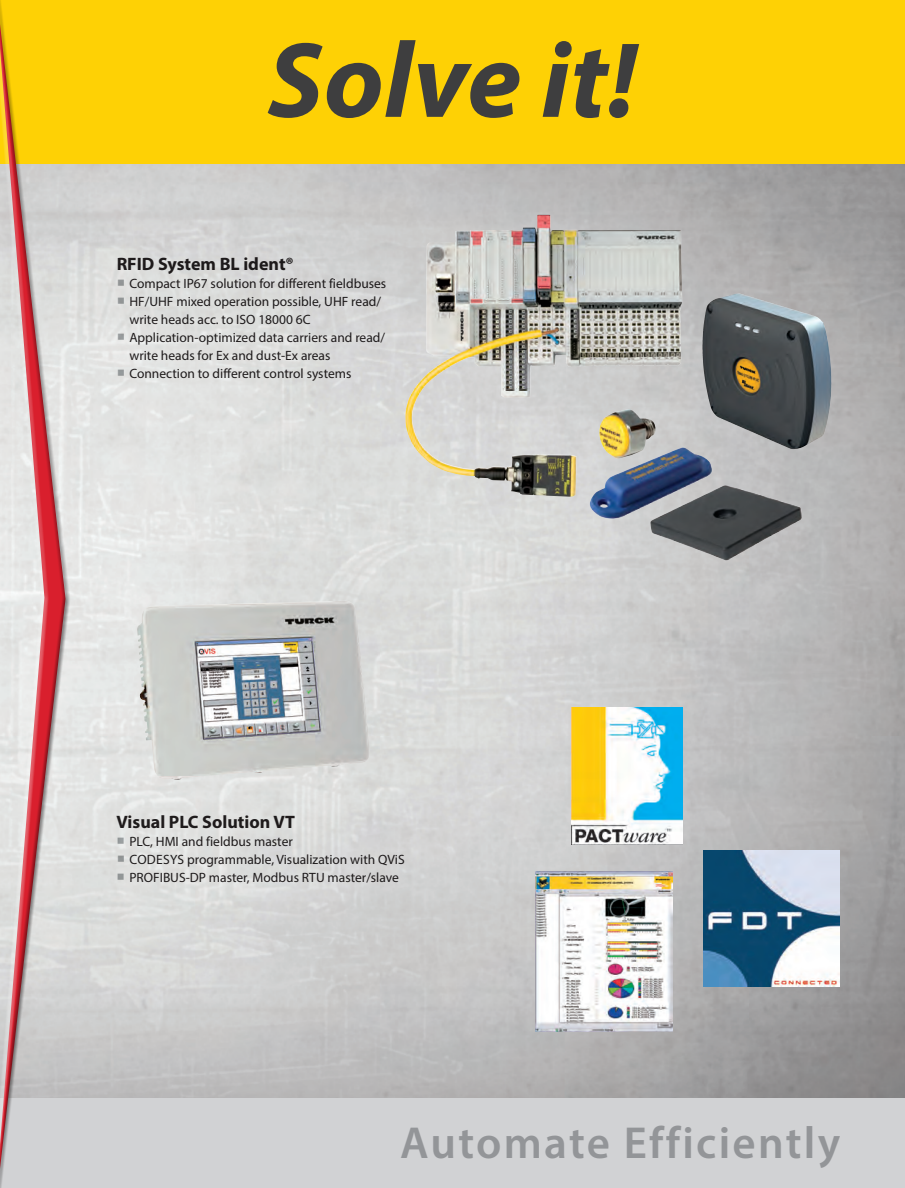
<style>
.page{position:relative;width:905px;height:1188px;background:#fff}
.page>*{position:absolute;margin:0;border:0;box-sizing:border-box;transform-origin:0 0}
._01_Rote_Schlagwörte{font:italic 700 108px "Myriad Pro";color:#3e3e3f}
._01_graue_ÜB_Groß{font:600 45px "Myriad Pro";letter-spacing:.05em;color:#939598}
.t1{font:700 18px "Myriad Pro";color:#231f20}
.t2{font:13.5px/18px "Myriad Pro";color:#231f20}
.s1{font-family:"Minion Pro";font-weight:700;font-size:21px;color:#a7abad}
</style>
<div class="page">
<img style="left:70px;top:164px;width:834px;height:934px">
<div style="left:0;top:1098px;width:904px;height:90px;background:#d1d2d4"></div>
<div style="left:0;top:0;width:904px;height:164px;background:#fed105"></div>
<div style="left:0;top:0;width:70px;height:1188px;background:#231f20;opacity:.5"></div>
<img style="left:703px;top:850px;width:136px;height:137px">
<img style="left:571px;top:708px;width:111px;height:137px">
<img style="left:536px;top:871px;width:136px;height:161px">
<img style="left:405px;top:215px;width:171px;height:282px">
<img style="left:137px;top:601px;width:233px;height:179px">
<img style="left:702px;top:294px;width:34px;height:76px">
<img style="left:599px;top:409px;width:56px;height:38px">
<img style="left:589px;top:447px;width:123px;height:72px">
<img style="left:650px;top:485px;width:152px;height:76px">
<p class="_01_Rote_Schlagwörte" style="left:268px;top:10px;width:370px">Solve it!</p>
<h3 class="t1" style="left:117px;top:252px;width:179px">RFID System BL ident®</h3>
<p class="t2" style="left:117px;top:274px;width:271px"><span class="s1">■</span> Compact IP67 solution for different fieldbuses</p>
<p class="t2" style="left:129px;top:292px;width:253px;text-indent:-13px"><span class="s1">■</span> HF/UHF mixed operation possible, UHF read/ write heads acc. to ISO 18000 6C</p>
<p class="t2" style="left:129px;top:328px;width:257px;text-indent:-13px"><span class="s1">■</span> Application-optimized data carriers and read/ write heads for Ex and dust-Ex areas</p>
<p class="t2" style="left:117px;top:364px;width:236px"><span class="s1">■</span> Connection to different control systems</p>
<h3 class="t1" style="left:117px;top:810px;width:180px">Visual PLC Solution VT</h3>
<p class="t2" style="left:117px;top:832px;width:178px"><span class="s1">■</span> PLC, HMI and fieldbus master</p>
<p class="t2" style="left:117px;top:850px;width:289px"><span class="s1">■</span> CODESYS programmable, Visualization with QViS</p>
<p class="t2" style="left:117px;top:868px;width:284px"><span class="s1">■</span> PROFIBUS-DP master, Modbus RTU master/slave</p>
<p class="_01_graue_ÜB_Groß" style="left:400px;top:1114px;width:441px">Automate Efficiently</p>
</div>
